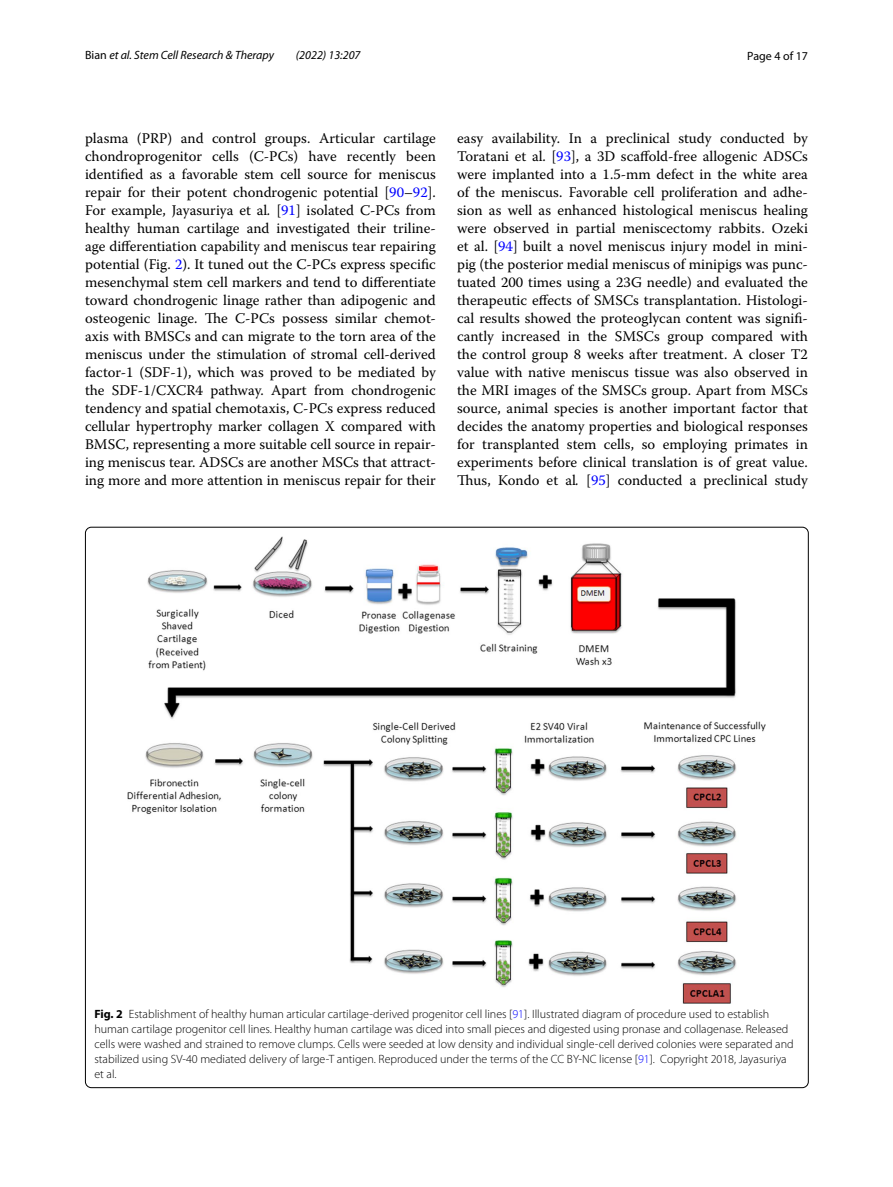
<style>
.page{position:relative;width:893px;height:1187px;background:#fff}
.page>*{position:absolute;margin:0;border:0;box-sizing:border-box;transform-origin:0 0}
.t1{font:14.7px/18px "Warnock Pro";color:#000;text-align:justify}
.t2{font:300 12px/15px "Myriad Pro";color:#000}
.t3{font:italic 12px "Myriad Pro";color:#000}
.t4{font:12px "Myriad Pro";color:#000}
.s1{font-style:normal}
.s2{color:#00f}
.s3{font-style:italic}
.s4{font-weight:700}
</style>
<div class="page">
<img style="left:128px;top:536px;width:638px;height:467px">
<p class="t3" style="left:85px;top:48px;width:190px"><span class="s1">Bian</span> et al. Stem Cell Research &amp; Therapy</p>
<p class="t3" style="left:296px;top:48px;width:66px">(2022) 13:207</p>
<p class="t4" style="left:747px;top:48px;width:62px">Page 4 of 17</p>
<p class="t1" style="left:85px;top:128px;width:352px">plasma (PRP) and control groups. Articular cartilage chondroprogenitor cells (C-PCs) have recently been identified as a favorable stem cell source for meniscus repair for their potent chondrogenic potential [<span class="s2">90</span>–<span class="s2">92</span>].<br>For example, Jayasuriya et al<span class="s3">.</span> [<span class="s2">91</span>] isolated C-PCs from healthy human cartilage and investigated their triline&shy;age differentiation capability and meniscus tear repairing potential (Fig. <span class="s2">2</span>). It tuned out the C-PCs express specific mesenchymal stem cell markers and tend to differentiate toward chondrogenic linage rather than adipogenic and osteogenic linage. The C-PCs possess similar chemot&shy;axis with BMSCs and can migrate to the torn area of the meniscus under the stimulation of stromal cell-derived factor-1 (SDF-1), which was proved to be mediated by the SDF-1/CXCR4 pathway. Apart from chondrogenic tendency and spatial chemotaxis, C-PCs express reduced cellular hypertrophy marker collagen X compared with BMSC, representing a more suitable cell source in repair&shy;ing meniscus tear. ADSCs are another MSCs that attract&shy;ing more and more attention in meniscus repair for their</p>
<p class="t1" style="left:457px;top:128px;width:352px">easy availability. In a preclinical study conducted by Toratani et al. [<span class="s2">93</span>], a 3D scaffold-free allogenic ADSCs were implanted into a 1.5-mm defect in the white area of the meniscus. Favorable cell proliferation and adhe&shy;sion as well as enhanced histological meniscus healing were observed in partial meniscectomy rabbits. Ozeki et al. [<span class="s2">94</span>] built a novel meniscus injury model in mini&shy;pig (the posterior medial meniscus of minipigs was punc&shy;tuated 200 times using a 23G needle) and evaluated the therapeutic effects of SMSCs transplantation. Histologi&shy;cal results showed the proteoglycan content was signifi&shy;cantly increased in the SMSCs group compared with the control group 8 weeks after treatment. A closer T2 value with native meniscus tissue was also observed in the MRI images of the SMSCs group. Apart from MSCs source, animal species is another important factor that decides the anatomy properties and biological responses for transplanted stem cells, so employing primates in experiments before clinical translation is of great value.<br>Thus, Kondo et al<span class="s3">.</span> [<span class="s2">95</span>] conducted a preclinical study</p>
<p class="t2" style="left:94px;top:1006px;width:701px"><span class="s4">Fig. 2</span> Establishment of healthy human articular cartilage-derived progenitor cell lines [<span class="s2">91</span>]. Illustrated diagram of procedure used to establish human cartilage progenitor cell lines. Healthy human cartilage was diced into small pieces and digested using pronase and collagenase. Released cells were washed and strained to remove clumps. Cells were seeded at low density and individual single-cell derived colonies were separated and stabilized using SV-40 mediated delivery of large-T antigen. Reproduced under the terms of the CC BY-NC license [<span class="s2">91</span>]. Copyright 2018, Jayasuriya et al.</p>
</div>
